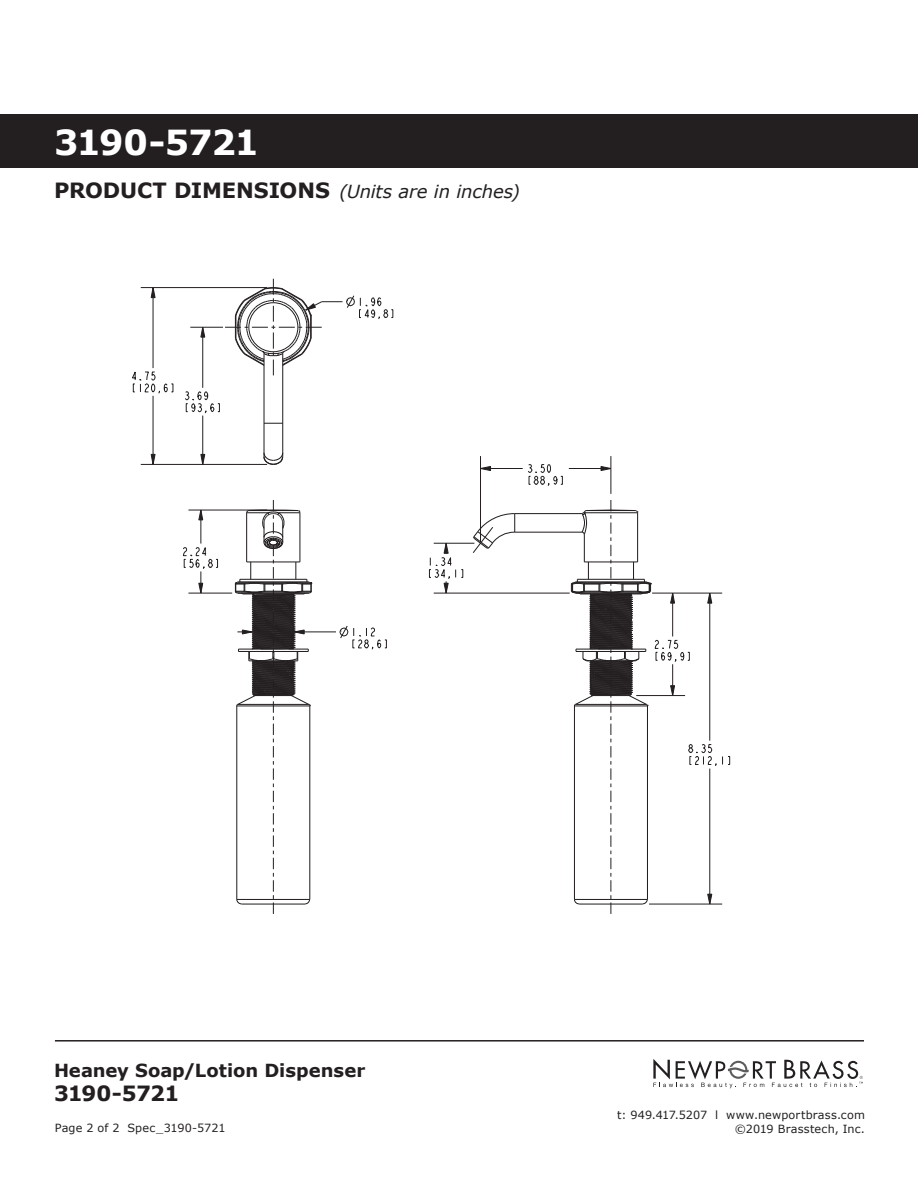
<style>
.page{position:relative;width:918px;height:1188px;background:#fff}
.page>*{position:absolute;margin:0;border:0;box-sizing:border-box;transform-origin:0 0}
.t1{font:700 34.5px "Verdana";letter-spacing:-.045em;color:#fff}
.t2{font:700 21px "Verdana";letter-spacing:-.04em;color:#231f20}
.t3{font:italic 18px "Verdana";letter-spacing:-.01em;color:#231f20}
.t4{font:700 18px "Verdana";color:#231f20}
.t5{font:11.25px/13.5px "Verdana";letter-spacing:.015em;color:#231f20;text-align:right}
.s1{font-weight:700;font-style:normal;font-size:21px}
</style>
<div class="page">
<svg style="left:653px;top:1059px;width:210px;height:29px"></svg>
<hr style="left:55px;top:1040px;width:809px;height:2px;background:#231f20">
<div style="left:0;top:114px;width:918px;height:54px;background:#231f20"></div>
<svg style="left:185px;top:391px;width:35px;height:23px"></svg>
<svg style="left:200px;top:328px;width:5px;height:10px"></svg>
<svg style="left:200px;top:454px;width:5px;height:10px"></svg>
<svg style="left:528px;top:464px;width:35px;height:22px"></svg>
<svg style="left:601px;top:466px;width:10px;height:5px"></svg>
<svg style="left:481px;top:466px;width:10px;height:5px"></svg>
<svg style="left:339px;top:625px;width:48px;height:25px"></svg>
<svg style="left:198px;top:509px;width:5px;height:11px"></svg>
<svg style="left:132px;top:371px;width:41px;height:23px"></svg>
<svg style="left:151px;top:288px;width:5px;height:10px"></svg>
<svg style="left:151px;top:454px;width:5px;height:10px"></svg>
<svg style="left:265px;top:423px;width:17px;height:1px"></svg>
<hr style="left:201px;top:510px;width:1px;height:34px;background:#231f20">
<svg style="left:182px;top:547px;width:36px;height:46px"></svg>
<hr style="left:294px;top:632px;width:42px;height:1px;background:#231f20">
<hr style="left:188px;top:593px;width:44px;height:1px;background:#231f20">
<hr style="left:188px;top:510px;width:79px;height:1px;background:#231f20">
<hr style="left:153px;top:288px;width:1px;height:80px;background:#231f20">
<hr style="left:153px;top:396px;width:1px;height:68px;background:#231f20">
<hr style="left:141px;top:464px;width:126px;height:1px;background:#231f20">
<hr style="left:202px;top:327px;width:1px;height:61px;background:#231f20">
<hr style="left:202px;top:416px;width:1px;height:48px;background:#231f20">
<hr style="left:190px;top:327px;width:33px;height:1px;background:#231f20">
<hr style="left:141px;top:287px;width:126px;height:1px;background:#231f20">
<svg style="left:429px;top:543px;width:34px;height:51px"></svg>
<hr style="left:480px;top:456px;width:1px;height:86px;background:#231f20">
<hr style="left:611px;top:456px;width:1px;height:38px;background:#231f20">
<hr style="left:434px;top:593px;width:136px;height:1px;background:#231f20">
<hr style="left:434px;top:543px;width:40px;height:1px;background:#231f20">
<hr style="left:569px;top:468px;width:42px;height:1px;background:#231f20">
<hr style="left:481px;top:468px;width:42px;height:1px;background:#231f20">
<hr style="left:264px;top:354px;width:1px;height:103px;background:#231f20">
<hr style="left:282px;top:354px;width:1px;height:103px;background:#231f20">
<hr style="left:515px;top:532px;width:67px;height:1px;background:#231f20">
<hr style="left:515px;top:513px;width:67px;height:1px;background:#231f20">
<svg style="left:472px;top:513px;width:44px;height:40px"></svg>
<svg style="left:234px;top:500px;width:78px;height:414px"></svg>
<svg style="left:225px;top:279px;width:168px;height:96px"></svg>
<svg style="left:263px;top:452px;width:21px;height:13px"></svg>
<svg style="left:570px;top:500px;width:160px;height:414px"></svg>
<h1 class="t1" style="left:54px;top:118px;width:206px">3190-5721</h1>
<h3 class="t3" style="left:54px;top:179px;width:467px"><span class="s1">PRODUCT DIMENSIONS</span> (Units are in inches)</h3>
<h3 class="t4" style="left:54px;top:1058px;width:313px">Heaney Soap/Lotion Dispenser</h3>
<h2 class="t2" style="left:54px;top:1078px;width:127px">3190-5721</h2>
<p class="t5" style="left:55px;top:1121px;width:172px">Page 2 of 2 Spec_3190-5721</p>
<p class="t5" style="left:617px;top:1108px;width:249px">t: 949.417.5207 l www.newportbrass.com ©2019 Brasstech, Inc.</p>
</div>
